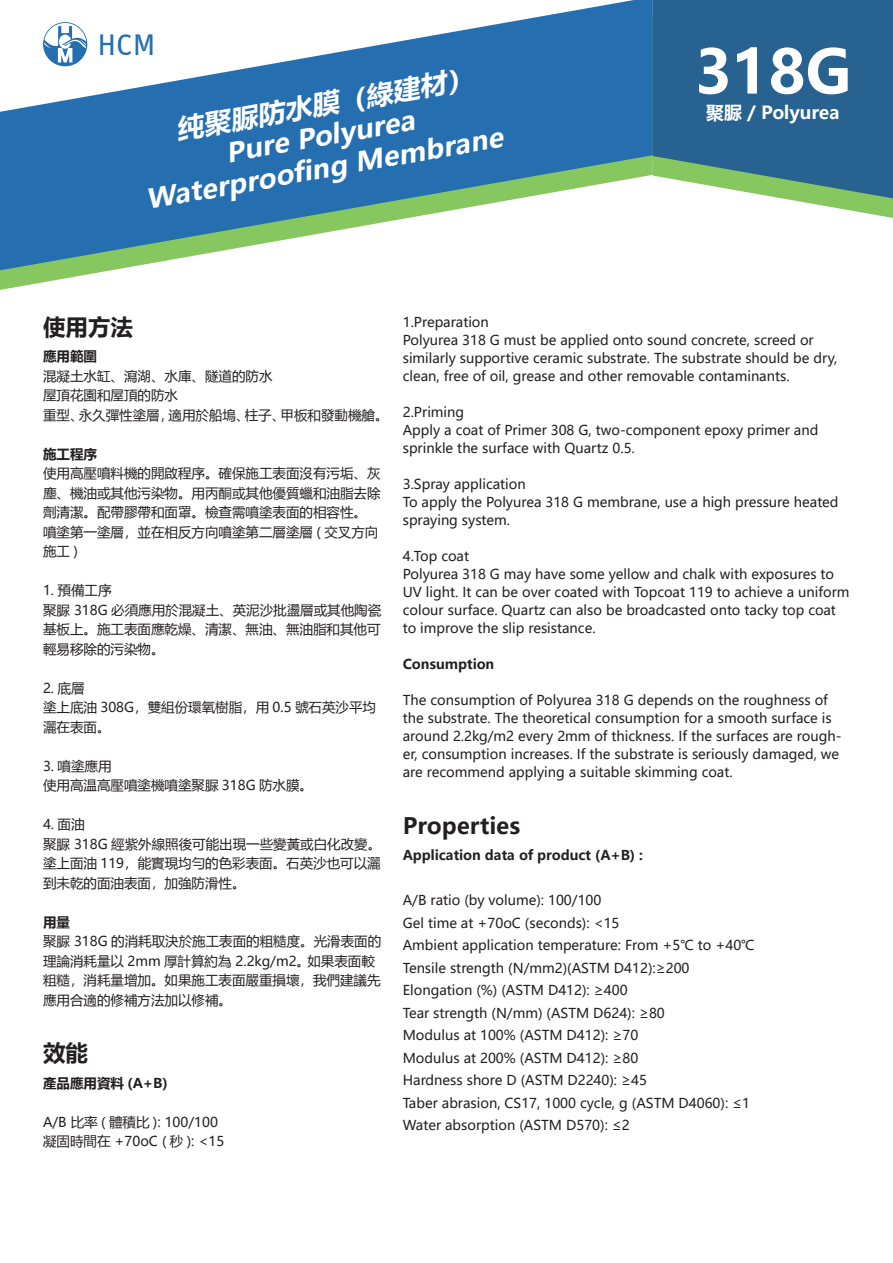
<style>
.page{position:relative;width:893px;height:1263px;background:#fff}
.page>*{position:absolute;margin:0;border:0;box-sizing:border-box;transform-origin:0 0}
.t1{font:700 60px "Microsoft Ya Hei";color:#fff}
.t2{font:30px "Unit";color:#256fb1}
.t3{font:italic 700 26.55px "Microsoft Ya Hei";color:#fff}
.t4{font:700 22.5px "Microsoft Ya Hei";color:#231f20}
.t5{font:700 18px "Microsoft Ya Hei";color:#fff}
.t6{font:13.5px/19.5px "Microsoft Ya Hei";color:#231f20}
.t7{font:700 13.5px "Microsoft Ya Hei";color:#231f20}
</style>
<div class="page">
<svg style="left:0;top:270px;width:113px;height:20px"></svg>
<svg style="left:780px;top:198px;width:113px;height:20px"></svg>
<svg style="left:0;top:0;width:653px;height:270px;fill:#256fb1"></svg>
<svg style="left:653px;top:0;width:240px;height:198px;background:#346e8f"></svg>
<svg style="left:43px;top:22px;width:44px;height:44px"></svg>
<h2 class="t2" style="left:97px;top:27px;width:60px">HCM</h2>
<h3 class="t3" style="left:173px;top:111px;width:303px;rotate:-10deg">纯聚脲防水膜（綠建材）</h3>
<h3 class="t3" style="left:223px;top:135px;width:193px;rotate:-10deg">Pure Polyurea</h3>
<h3 class="t3" style="left:143px;top:181px;width:364px;rotate:-10deg">Waterproofing Membrane</h3>
<h1 class="t1" style="left:694px;top:30px;width:158px">318G</h1>
<h3 class="t5" style="left:706px;top:100px;width:135px">聚脲 / Polyurea</h3>
<h3 class="t4" style="left:43px;top:311px;width:92px">使用方法</h3>
<p class="t7" style="left:43px;top:347px;width:56px">應用範圍</p>
<p class="t6" style="left:43px;top:366px;width:347px">混凝土水缸、瀉湖、水庫、隧道的防水<br>屋頂花園和屋頂的防水<br>重型、永久彈性塗層，適用於船塢、柱子、甲板和發動機艙。</p>
<p class="t7" style="left:43px;top:444px;width:56px">施工程序</p>
<p class="t6" style="left:43px;top:463px;width:339px">使用高壓噴料機的開啟程序。確保施工表面沒有污垢、灰塵、機油或其他污染物。用丙酮或其他優質蠟和油脂去除劑清潔。配帶膠帶和面罩。檢查需噴塗表面的相容性。噴塗第一塗層，並在相反方向噴塗第二層塗層 ( 交叉方向施工 )</p>
<p class="t6" style="left:43px;top:580px;width:340px">1. 預備工序<br>聚脲 318G 必須應用於混凝土、英泥沙批盪層或其他陶瓷基板上。施工表面應乾燥、清潔、無油、無油脂和其他可輕易移除的污染物。</p>
<p class="t6" style="left:43px;top:678px;width:334px">2. 底層<br>塗上底油 308G，雙組份環氧樹脂，用 0.5 號石英沙平均灑在表面。</p>
<p class="t6" style="left:43px;top:756px;width:272px">3. 噴塗應用<br>使用高温高壓噴塗機噴塗聚脲 318G 防水膜。</p>
<p class="t6" style="left:43px;top:814px;width:340px">4. 面油<br>聚脲 318G 經紫外線照後可能出現一些變黃或白化改變。塗上面油 119，能實現均勻的色彩表面。石英沙也可以灑到未乾的面油表面，加強防滑性。</p>
<p class="t7" style="left:43px;top:912px;width:29px">用量</p>
<p class="t6" style="left:43px;top:931px;width:340px">聚脲 318G 的消耗取決於施工表面的粗糙度。光滑表面的理論消耗量以 2mm 厚計算約為 2.2kg/m2。如果表面較粗糙，消耗量增加。如果施工表面嚴重損壞，我們建議先應用合適的修補方法加以修補。</p>
<h3 class="t4" style="left:43px;top:1037px;width:46px">效能</h3>
<p class="t7" style="left:43px;top:1073px;width:126px">產品應用資料 (A+B)</p>
<p class="t6" style="left:43px;top:1111px;width:183px">A/B 比率 ( 體積比 ): 100/100凝固時間在 +70oC ( 秒 ): &lt;15</p>
<p class="t6" style="left:403px;top:313px;width:436px;line-height:18px">1.Preparation<br>Polyurea 318 G must be applied onto sound concrete, screed or similarly supportive ceramic substrate. The substrate should be dry, clean, free of oil, grease and other removable contaminants.</p>
<p class="t6" style="left:403px;top:403px;width:417px;line-height:18px">2.Priming<br>Apply a coat of Primer 308 G, two-component epoxy primer and sprinkle the surface with Quartz 0.5.</p>
<p class="t6" style="left:403px;top:475px;width:437px;line-height:18px">3.Spray application<br>To apply the Polyurea 318 G membrane, use a high pressure heated spraying system.</p>
<p class="t6" style="left:403px;top:547px;width:448px;line-height:18px">4.Top coat<br>Polyurea 318 G may have some yellow and chalk with exposures to UV light. It can be over coated with Topcoat 119 to achieve a uniform colour surface. Quartz can also be broadcasted onto tacky top coat to improve the slip resistance.</p>
<p class="t7" style="left:403px;top:655px;width:93px">Consumption</p>
<p class="t6" style="left:403px;top:691px;width:440px;line-height:18px">The consumption of Polyurea 318 G depends on the roughness of the substrate. The theoretical consumption for a smooth surface is around 2.2kg/m2 every 2mm of thickness. If the surfaces are rough&shy;er, consumption increases. If the substrate is seriously damaged, we are recommend applying a suitable skimming coat.</p>
<h3 class="t4" style="left:403px;top:810px;width:119px">Properties</h3>
<p class="t7" style="left:403px;top:846px;width:242px">Application data of product (A+B) :</p>
<p class="t6" style="left:403px;top:889px;width:353px;line-height:22.5px">A/B ratio (by volume): 100/100<br>Gel time at +70oC (seconds): &lt;15<br>Ambient application temperature: From +5℃ to +40℃ Tensile strength (N/mm2)(ASTM D412):≥200<br>Elongation (%) (ASTM D412): ≥400<br>Tear strength (N/mm) (ASTM D624): ≥80<br>Modulus at 100% (ASTM D412): ≥70<br>Modulus at 200% (ASTM D412): ≥80<br>Hardness shore D (ASTM D2240): ≥45<br>Taber abrasion, CS17, 1000 cycle, g (ASTM D4060): ≤1<br>Water absorption (ASTM D570): ≤2</p>
</div>
